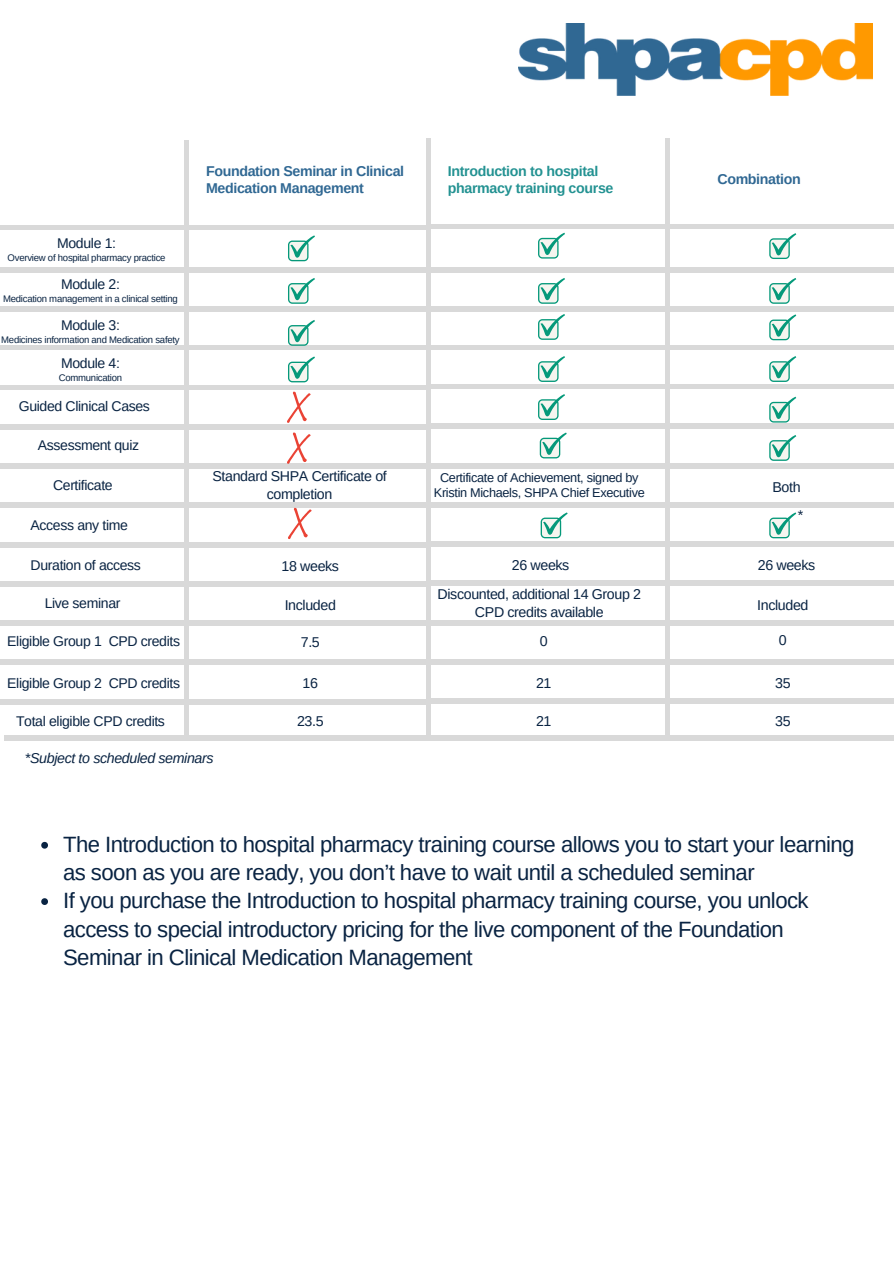
<style>
.page{position:relative;width:894px;height:1264px;background:#fff}
.page>*{position:absolute;margin:0;border:0;box-sizing:border-box;transform-origin:0 0}
.t1{font:22.05px/28.2px "Arimo";letter-spacing:-.025em;color:#092342}
.t2{font:14.25px/18px "Arimo";letter-spacing:-.025em;color:#092342;text-align:center}
.t3{font:700 14.25px/17px "Arimo";letter-spacing:-.025em;color:#306893}
.t4{font:700 14.25px/17px "Arimo";letter-spacing:-.025em;color:#239292}
.t5{font:italic 14.25px "Arimo";letter-spacing:-.025em;color:#092342}
.t6{font:14.1px "Arimo";letter-spacing:-.025em;color:#092342}
.t7{font:12.75px/15.9px "Arimo";letter-spacing:-.025em;color:#092342;text-align:center}
.t8{font:9.6px "Arimo";letter-spacing:-.025em;color:#092342}
</style>
<div class="page">
<div style="left:0;top:225px;width:428px;height:5px;background:#d9d9d9"></div>
<svg style="left:288px;top:235px;width:27px;height:26px"></svg>
<div style="left:0;top:267px;width:429px;height:6px;background:#d9d9d9"></div>
<div style="left:0;top:306px;width:430px;height:6px;background:#d9d9d9"></div>
<div style="left:0;top:345px;width:428px;height:5px;background:#d9d9d9"></div>
<hr style="left:0;top:385px;width:429px;height:4px;background:#d9d9d9">
<div style="left:0;top:424px;width:430px;height:6px;background:#d9d9d9"></div>
<div style="left:0;top:463px;width:428px;height:6px;background:#d9d9d9"></div>
<div style="left:0;top:502px;width:429px;height:6px;background:#d9d9d9"></div>
<div style="left:0;top:542px;width:430px;height:5px;background:#d9d9d9"></div>
<div style="left:0;top:581px;width:429px;height:5px;background:#d9d9d9"></div>
<div style="left:0;top:620px;width:427px;height:6px;background:#d9d9d9"></div>
<div style="left:0;top:659px;width:429px;height:6px;background:#d9d9d9"></div>
<div style="left:0;top:698px;width:430px;height:6px;background:#d9d9d9"></div>
<svg style="left:288px;top:278px;width:27px;height:26px"></svg>
<svg style="left:288px;top:320px;width:27px;height:26px"></svg>
<svg style="left:288px;top:356px;width:27px;height:26px"></svg>
<svg style="left:287px;top:391px;width:23px;height:32px"></svg>
<svg style="left:287px;top:432px;width:23px;height:32px"></svg>
<svg style="left:288px;top:507px;width:23px;height:32px"></svg>
<div style="left:664px;top:139px;width:5px;height:597px;background:#d9d9d9"></div>
<hr style="left:428px;top:225px;width:465px;height:4px;background:#d9d9d9">
<svg style="left:769px;top:233px;width:27px;height:26px"></svg>
<div style="left:428px;top:267px;width:465px;height:5px;background:#d9d9d9"></div>
<div style="left:428px;top:306px;width:465px;height:5px;background:#d9d9d9"></div>
<div style="left:427px;top:345px;width:466px;height:5px;background:#d9d9d9"></div>
<div style="left:428px;top:384px;width:465px;height:5px;background:#d9d9d9"></div>
<div style="left:428px;top:423px;width:465px;height:6px;background:#d9d9d9"></div>
<div style="left:427px;top:463px;width:466px;height:5px;background:#d9d9d9"></div>
<div style="left:428px;top:502px;width:465px;height:6px;background:#d9d9d9"></div>
<div style="left:428px;top:541px;width:465px;height:6px;background:#d9d9d9"></div>
<div style="left:428px;top:580px;width:465px;height:6px;background:#d9d9d9"></div>
<div style="left:426px;top:619px;width:467px;height:6px;background:#d9d9d9"></div>
<div style="left:428px;top:659px;width:465px;height:5px;background:#d9d9d9"></div>
<div style="left:426px;top:698px;width:467px;height:6px;background:#d9d9d9"></div>
<svg style="left:538px;top:233px;width:27px;height:25px"></svg>
<svg style="left:538px;top:278px;width:27px;height:26px"></svg>
<svg style="left:769px;top:278px;width:27px;height:26px"></svg>
<svg style="left:538px;top:314px;width:27px;height:26px"></svg>
<svg style="left:769px;top:314px;width:27px;height:26px"></svg>
<svg style="left:538px;top:356px;width:27px;height:26px"></svg>
<svg style="left:769px;top:356px;width:27px;height:26px"></svg>
<svg style="left:538px;top:394px;width:27px;height:26px"></svg>
<svg style="left:539px;top:432px;width:27px;height:26px"></svg>
<svg style="left:540px;top:512px;width:27px;height:26px"></svg>
<svg style="left:769px;top:396px;width:27px;height:26px"></svg>
<svg style="left:769px;top:435px;width:27px;height:26px"></svg>
<svg style="left:769px;top:512px;width:27px;height:26px"></svg>
<hr style="left:426px;top:138px;width:4px;height:597px;background:#d9d9d9">
<div style="left:184px;top:141px;width:5px;height:598px;background:#d9d9d9"></div>
<div style="left:4px;top:735px;width:474px;height:6px;background:#d9d9d9"></div>
<div style="left:431px;top:735px;width:462px;height:6px;background:#d9d9d9"></div>
<img style="left:518px;top:23px;width:354px;height:73px">
<svg style="left:41px;top:841px;width:7px;height:7px"></svg>
<svg style="left:41px;top:898px;width:7px;height:7px"></svg>
<p class="t6" style="left:57px;top:235px;width:60px">Module 1:</p>
<p class="t8" style="left:8px;top:252px;width:159px">Overview of hospital pharmacy practice</p>
<p class="t6" style="left:61px;top:277px;width:60px">Module 2:</p>
<p class="t8" style="left:3px;top:293px;width:176px">Medication management in a clinical setting</p>
<p class="t6" style="left:61px;top:317px;width:60px">Module 3:</p>
<p class="t8" style="left:1px;top:334px;width:180px">Medicines information and Medication safety</p>
<p class="t6" style="left:61px;top:355px;width:60px">Module 4:</p>
<p class="t8" style="left:59px;top:372px;width:65px">Communication</p>
<p class="t6" style="left:19px;top:399px;width:133px">Guided Clinical Cases</p>
<p class="t6" style="left:38px;top:437px;width:103px">Assessment quiz</p>
<p class="t6" style="left:53px;top:477px;width:61px">Certificate</p>
<p class="t6" style="left:31px;top:517px;width:99px">Access any time</p>
<p class="t6" style="left:31px;top:557px;width:112px">Duration of access</p>
<p class="t6" style="left:45px;top:595px;width:77px">Live seminar</p>
<p class="t6" style="left:7px;top:633px;width:174px">Eligible Group 1 CPD credits</p>
<p class="t6" style="left:7px;top:675px;width:174px">Eligible Group 2 CPD credits</p>
<p class="t3" style="left:206px;top:162px;width:199px">Foundation Seminar in Clinical<br>Medication Management</p>
<p class="t2" style="left:212px;top:466px;width:176px">Standard SHPA Certificate of completion</p>
<p class="t2" style="left:281px;top:557px;width:59px">18 weeks</p>
<p class="t2" style="left:284px;top:596px;width:53px">Included</p>
<p class="t2" style="left:301px;top:632px;width:21px">7.5</p>
<p class="t2" style="left:302px;top:674px;width:17px">16</p>
<p class="t4" style="left:448px;top:162px;width:167px">Introduction to hospital pharmacy training course</p>
<p class="t3" style="left:717px;top:171px;width:85px">Combination</p>
<p class="t7" style="left:434px;top:469px;width:212px">Certificate of Achievement, signed by<br>Kristin Michaels, SHPA Chief Executive</p>
<p class="t2" style="left:511px;top:556px;width:59px">26 weeks</p>
<p class="t2" style="left:437px;top:585px;width:205px">Discounted, additional 14 Group 2<br>CPD credits available</p>
<p class="t2" style="left:772px;top:477px;width:30px">Both</p>
<p class="t2" style="left:797px;top:506px;width:7px">*</p>
<p class="t2" style="left:757px;top:556px;width:59px">26 weeks</p>
<p class="t2" style="left:757px;top:596px;width:53px">Included</p>
<p class="t2" style="left:539px;top:632px;width:9px">0</p>
<p class="t2" style="left:778px;top:631px;width:9px">0</p>
<p class="t2" style="left:536px;top:674px;width:17px">21</p>
<p class="t2" style="left:774px;top:674px;width:17px">35</p>
<p class="t6" style="left:16px;top:713px;width:150px">Total eligible CPD credits</p>
<p class="t2" style="left:297px;top:712px;width:28px">23.5</p>
<p class="t2" style="left:536px;top:712px;width:17px">21</p>
<p class="t2" style="left:774px;top:712px;width:17px">35</p>
<p class="t5" style="left:25px;top:750px;width:190px">*Subject to scheduled seminars</p>
<p class="t1" style="left:63px;top:830px;width:792px">The Introduction to hospital pharmacy training course allows you to start your learning as soon as you are ready, you don’t have to wait until a scheduled seminar</p>
<p class="t1" style="left:63px;top:886px;width:746px">If you purchase the Introduction to hospital pharmacy training course, you unlock access to special introductory pricing for the live component of the Foundation<br>Seminar in Clinical Medication Management</p>
</div>
